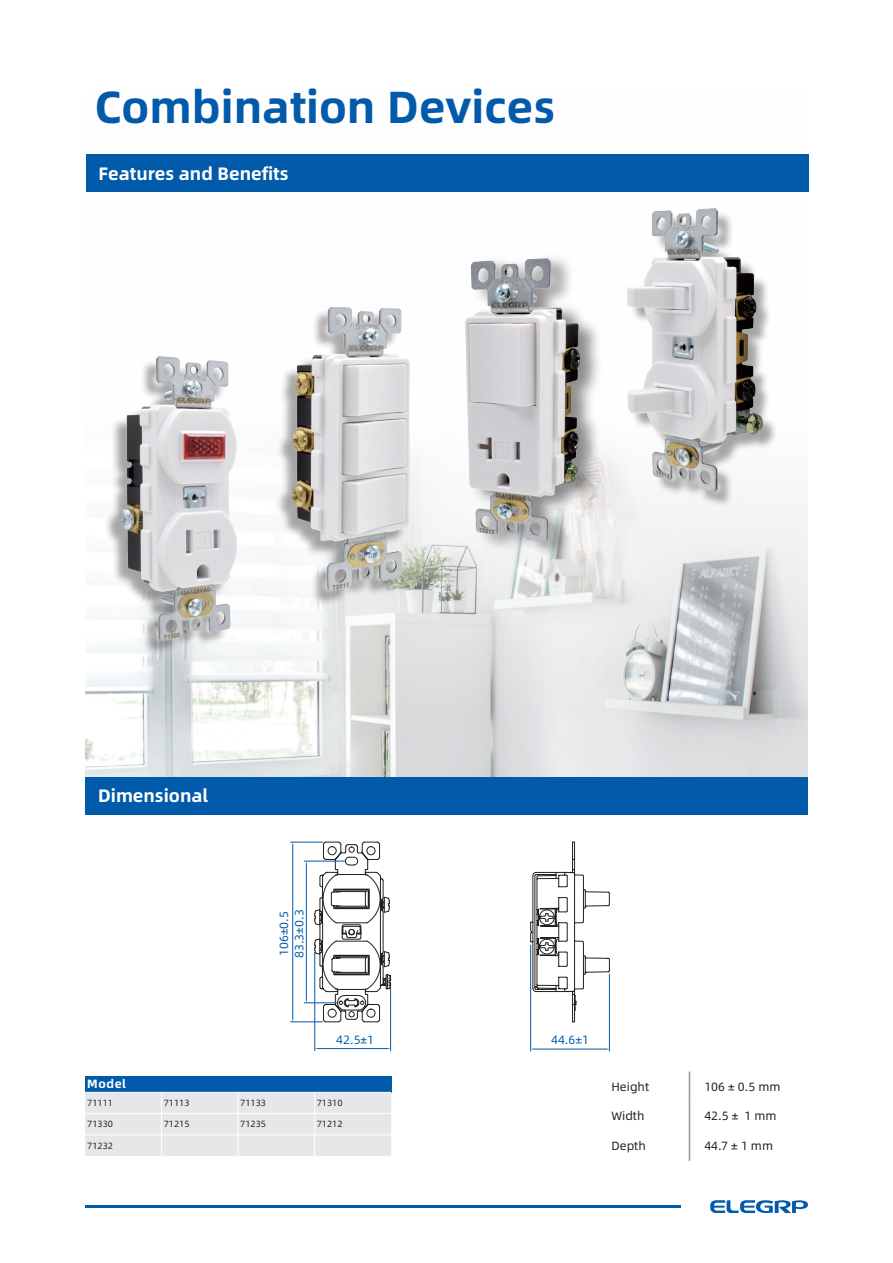
<style>
.page{position:relative;width:893px;height:1263px;background:#fff}
.page>*{position:absolute;margin:0;border:0;box-sizing:border-box;transform-origin:0 0}
.t1{font:700 45px "Alibaba Sans";color:#015aaa}
.t2{font:700 18px "Alibaba Sans";color:#fff}
.t3{font:12px "Alibaba Sans";color:#231f20}
.t4{font:12px/15.5px "Alibaba Sans";color:#015aaa}
.t5{font:700 12px "Alibaba Sans";letter-spacing:.05em;color:#fff}
.t6{font:9px "Alibaba Sans";color:#231f20}
</style>
<div class="page">
<svg style="left:710px;top:1200px;width:98px;height:13px"></svg>
<hr style="left:85px;top:1205px;width:596px;height:3px;background:#015aaa">
<img style="left:85px;top:154px;width:723px;height:623px">
<div style="left:86px;top:155px;width:723px;height:37px;background:#015aaa"></div>
<div style="left:85px;top:777px;width:723px;height:38px;background:#015aaa"></div>
<div style="left:630px;top:211px;width:148px;height:297px;background:#231f20;opacity:.4"></div>
<img style="left:628px;top:209px;width:134px;height:283px">
<div style="left:104px;top:359px;width:130px;height:297px;background:#231f20;opacity:.4"></div>
<img style="left:120px;top:357px;width:117px;height:283px">
<div style="left:466px;top:253px;width:137px;height:307px;background:#231f20;opacity:.51"></div>
<img style="left:466px;top:258px;width:114px;height:283px">
<div style="left:276px;top:310px;width:131px;height:297px;background:#231f20;opacity:.39"></div>
<img style="left:292px;top:307px;width:117px;height:284px">
<div style="left:85px;top:1076px;width:306px;height:16px;background:#015aaa"></div>
<svg style="left:85px;top:1092px;width:306px;height:64px;background:#e7e8ea"></svg>
<svg style="left:584px;top:889px;width:26px;height:133px"></svg>
<svg style="left:314px;top:841px;width:270px;height:181px"></svg>
<hr style="left:304px;top:1002px;width:33px;height:1px;background:#015aaa">
<hr style="left:304px;top:861px;width:42px;height:1px;background:#015aaa">
<hr style="left:306px;top:864px;width:1px;height:135px;background:#015aaa">
<hr style="left:291px;top:842px;width:31px;height:1px;background:#015aaa">
<hr style="left:291px;top:1021px;width:31px;height:1px;background:#015aaa">
<hr style="left:292px;top:845px;width:1px;height:173px;background:#015aaa">
<hr style="left:390px;top:987px;width:1px;height:64px;background:#015aaa">
<hr style="left:314px;top:952px;width:1px;height:99px;background:#015aaa">
<hr style="left:318px;top:1048px;width:69px;height:1px;background:#015aaa">
<hr style="left:609px;top:974px;width:1px;height:77px;background:#015aaa">
<hr style="left:530px;top:945px;width:1px;height:106px;background:#015aaa">
<hr style="left:534px;top:1049px;width:72px;height:1px;background:#015aaa">
<hr style="left:689px;top:1071px;width:1px;height:30px;background:#939598">
<hr style="left:689px;top:1101px;width:1px;height:30px;background:#939598">
<hr style="left:689px;top:1131px;width:1px;height:30px;background:#939598">
<h1 class="t1" style="left:95px;top:72px;width:462px">Combination Devices</h1>
<h2 class="t2" style="left:99px;top:159px;width:191px">Features and Benefits</h2>
<h2 class="t2" style="left:98px;top:781px;width:112px">Dimensional</h2>
<h3 class="t4" style="left:275px;top:958px;width:50px;rotate:-90deg">106±0.5<br>83.3±0.3</h3>
<h3 class="t4" style="left:336px;top:1032px;width:39px">42.5±1</h3>
<h3 class="t4" style="left:551px;top:1032px;width:39px">44.6±1</h3>
<h3 class="t5" style="left:87px;top:1075px;width:40px">Model</h3>
<p class="t6" style="left:87px;top:1096px;width:27px">71111</p>
<p class="t6" style="left:164px;top:1096px;width:27px">71113</p>
<p class="t6" style="left:240px;top:1096px;width:27px">71133</p>
<p class="t6" style="left:317px;top:1096px;width:27px">71310</p>
<p class="t6" style="left:87px;top:1117px;width:27px">71330</p>
<p class="t6" style="left:164px;top:1117px;width:27px">71215</p>
<p class="t6" style="left:240px;top:1117px;width:27px">71235</p>
<p class="t6" style="left:317px;top:1117px;width:27px">71212</p>
<p class="t6" style="left:87px;top:1139px;width:27px">71232</p>
<h3 class="t3" style="left:611px;top:1077px;width:39px">Height</h3>
<h3 class="t3" style="left:704px;top:1077px;width:78px">106 ± 0.5 mm</h3>
<h3 class="t3" style="left:611px;top:1107px;width:35px">Width</h3>
<h3 class="t3" style="left:704px;top:1107px;width:74px">42.5 ± 1 mm</h3>
<h3 class="t3" style="left:611px;top:1137px;width:36px">Depth</h3>
<h3 class="t3" style="left:704px;top:1137px;width:70px">44.7 ± 1 mm</h3>
</div>
